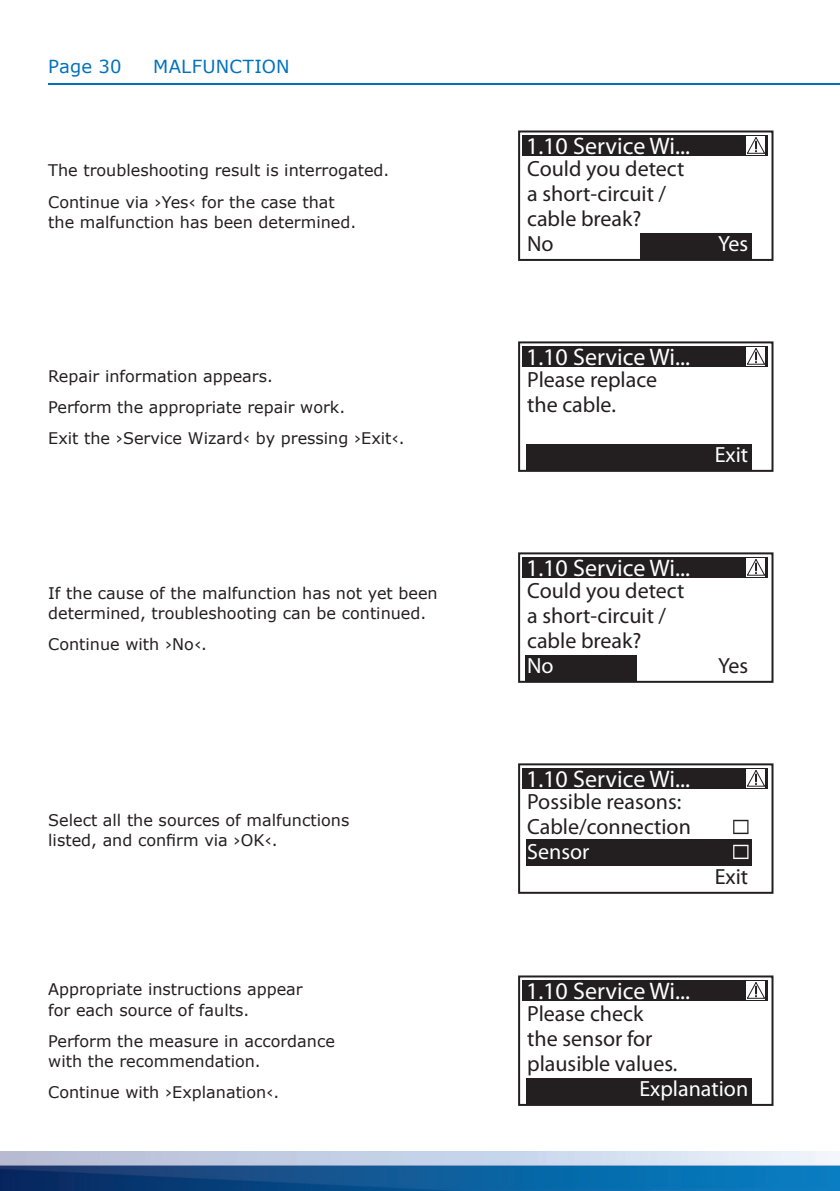
<style>
.page{position:relative;width:840px;height:1191px;background:#fff}
.page>*{position:absolute;margin:0;border:0;box-sizing:border-box;transform-origin:0 0}
.t1{font:24px "Myriad Pro";color:#fff}
.t2{font:22px/25px "Myriad Pro";color:#231f20}
.t3{font:22px "Myriad Pro";color:#fff}
.t4{font:18px "Verdana";letter-spacing:.01em;color:#0072bc}
.t5{font:16px/20px "Verdana";color:#231f20}
</style>
<div class="page">
<hr style="left:48px;top:84px;width:791px;height:1px;background:#0072bc">
<img style="left:0;top:1151px;width:839px;height:40px">
<div style="left:518px;top:130px;width:255px;height:131px;border:2px solid #231f20"></div>
<div style="left:639px;top:233px;width:112px;height:27px;background:#231f20"></div>
<div style="left:522px;top:135px;width:245px;height:21px;background:#231f20"></div>
<div style="left:746px;top:136px;width:18px;height:19px;background:#fff"></div>
<svg style="left:747px;top:136px;width:18px;height:18px"></svg>
<div style="left:518px;top:341px;width:255px;height:131px;border:2px solid #231f20"></div>
<div style="left:525px;top:444px;width:225px;height:27px;background:#231f20"></div>
<div style="left:522px;top:346px;width:245px;height:21px;background:#231f20"></div>
<svg style="left:746px;top:347px;width:19px;height:18px"></svg>
<div style="left:518px;top:552px;width:255px;height:131px;border:2px solid #231f20"></div>
<div style="left:525px;top:655px;width:111px;height:27px;background:#231f20"></div>
<div style="left:522px;top:557px;width:245px;height:21px;background:#231f20"></div>
<svg style="left:746px;top:558px;width:19px;height:18px"></svg>
<div style="left:518px;top:763px;width:255px;height:130px;border:2px solid #231f20"></div>
<div style="left:525px;top:839px;width:225px;height:27px;background:#231f20"></div>
<div style="left:522px;top:768px;width:245px;height:21px;background:#231f20"></div>
<svg style="left:733px;top:819px;width:15px;height:15px"></svg>
<svg style="left:733px;top:844px;width:15px;height:15px"></svg>
<svg style="left:746px;top:769px;width:19px;height:18px"></svg>
<div style="left:518px;top:975px;width:255px;height:131px;border:2px solid #231f20"></div>
<div style="left:525px;top:1078px;width:225px;height:27px;background:#231f20"></div>
<div style="left:522px;top:980px;width:245px;height:21px;background:#231f20"></div>
<svg style="left:746px;top:981px;width:19px;height:18px"></svg>
<p class="t4" style="left:48px;top:54px;width:75px">Page 30</p>
<p class="t4" style="left:153px;top:54px;width:138px">MALFUNCTION</p>
<p class="t5" style="left:48px;top:154px;width:342px;line-height:31.4px">The troubleshooting result is interrogated.<br>Continue via ›Yes‹ for the case that</p>
<p class="t5" style="left:48px;top:211px;width:309px">the malfunction has been determined.</p>
<p class="t5" style="left:48px;top:360px;width:358px;line-height:31.4px">Repair information appears.<br>Perform the appropriate repair work.<br>Exit the ›Service Wizard‹ by pressing ›Exit‹.</p>
<p class="t5" style="left:48px;top:582px;width:391px">If the cause of the malfunction has not yet been determined, troubleshooting can be continued.</p>
<p class="t5" style="left:48px;top:634px;width:160px">Continue with ›No‹.</p>
<p class="t5" style="left:48px;top:809px;width:302px">Select all the sources of malfunctions listed, and confirm via ›OK‹.</p>
<p class="t5" style="left:48px;top:979px;width:256px">Appropriate instructions appear for each source of faults.</p>
<p class="t5" style="left:48px;top:1030px;width:288px">Perform the measure in accordance with the recommendation.</p>
<p class="t5" style="left:48px;top:1082px;width:232px">Continue with ›Explanation‹.</p>
<h1 class="t1" style="left:525px;top:131px;width:165px">1.10 Service Wi...</h1>
<h2 class="t2" style="left:527px;top:156px;width:159px">Could you detect a short-circuit / cable break?<br>No</h2>
<h2 class="t3" style="left:717px;top:230px;width:31px">Yes</h2>
<h1 class="t1" style="left:525px;top:342px;width:165px">1.10 Service Wi...</h1>
<h2 class="t2" style="left:527px;top:367px;width:131px">Please replace the cable.</h2>
<h2 class="t3" style="left:714px;top:441px;width:35px">Exit</h2>
<h1 class="t1" style="left:525px;top:553px;width:165px">1.10 Service Wi...</h1>
<h2 class="t2" style="left:527px;top:578px;width:159px">Could you detect a short-circuit / cable break?</h2>
<h2 class="t3" style="left:527px;top:652px;width:28px">No</h2>
<h2 class="t2" style="left:717px;top:653px;width:31px">Yes</h2>
<h1 class="t1" style="left:525px;top:764px;width:165px">1.10 Service Wi...</h1>
<h2 class="t2" style="left:527px;top:789px;width:165px">Possible reasons:<br>Cable/connection</h2>
<h2 class="t3" style="left:527px;top:838px;width:64px">Sensor</h2>
<h2 class="t2" style="left:714px;top:864px;width:35px">Exit</h2>
<h1 class="t1" style="left:525px;top:976px;width:165px">1.10 Service Wi...</h1>
<h2 class="t2" style="left:527px;top:1001px;width:152px">Please check the sensor for plausible values.</h2>
<h2 class="t3" style="left:639px;top:1075px;width:110px">Explanation</h2>
</div>
